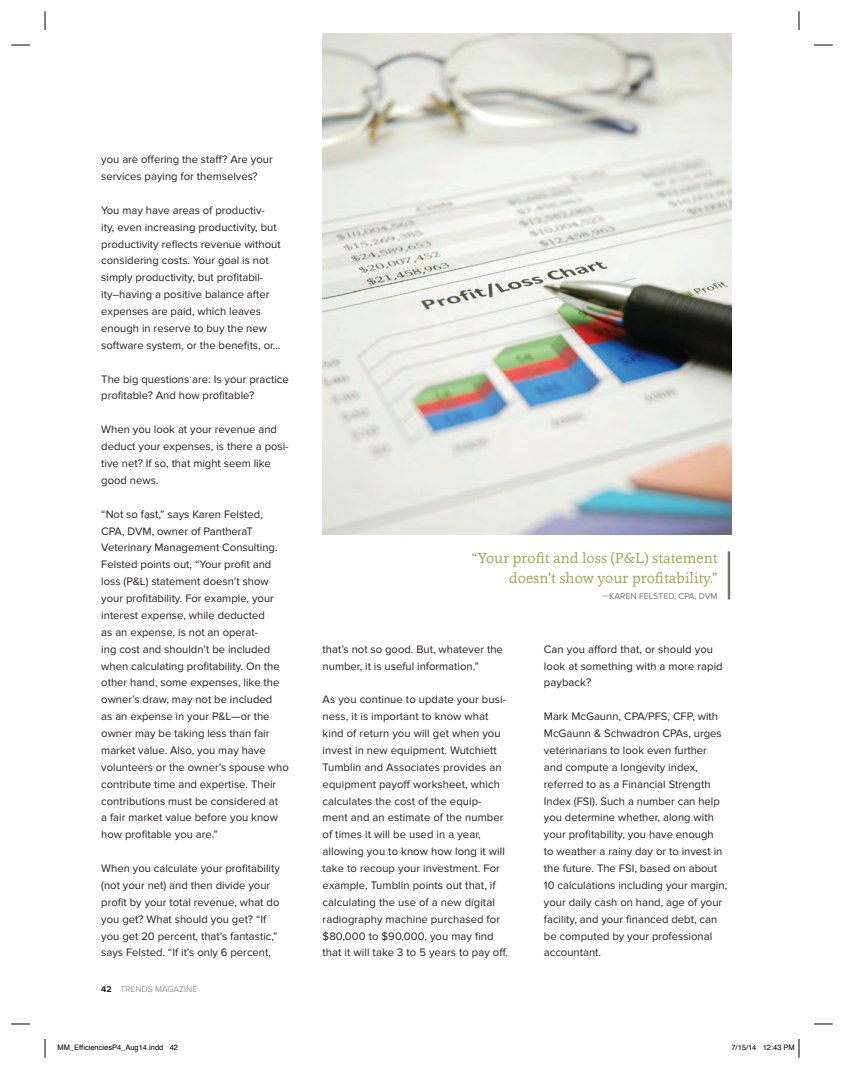
<style>
.page{position:relative;width:844px;height:1069px;background:#fff}
.page>*{position:absolute;margin:0;border:0;box-sizing:border-box;transform-origin:0 0}
.t1{font:15px/20px "Cassia";color:#9ea75c;text-align:right}
.t2{font:11.25px/16.9px "Proxima Nova";color:#231f20}
.t3{font:8.75px "Proxima Nova";color:#70756f}
.t4{font:300 8.75px "Proxima Nova";color:#70756f}
.t5{font:7.5px "Helvetica";color:#000}
.s1{font-weight:700;color:#231f20}
</style>
<div class="page">
<hr style="left:728px;top:551px;width:2px;height:48px;background:#70756f">
<img style="left:322px;top:34px;width:409px;height:500px">
<svg style="left:11px;top:44px;width:19px;height:2px"></svg>
<svg style="left:814px;top:44px;width:18px;height:2px"></svg>
<svg style="left:11px;top:1023px;width:19px;height:2px"></svg>
<svg style="left:814px;top:1023px;width:18px;height:2px"></svg>
<svg style="left:44px;top:11px;width:2px;height:19px"></svg>
<svg style="left:44px;top:1039px;width:2px;height:19px"></svg>
<svg style="left:798px;top:11px;width:2px;height:19px"></svg>
<svg style="left:798px;top:1039px;width:2px;height:19px"></svg>
<p class="t2" style="left:101px;top:151px;width:173px">you are offering the staff? Are your services paying for themselves?</p>
<p class="t2" style="left:101px;top:202px;width:181px">You may have areas of productiv&shy;ity, even increasing productivity, but productivity reflects revenue without considering costs. Your goal is not simply productivity, but profitabil&shy;ity–having a positive balance after expenses are paid, which leaves enough in reserve to buy the new software system, or the benefits, or…</p>
<p class="t2" style="left:101px;top:370px;width:189px">The big questions are: Is your practice profitable? And how profitable?</p>
<p class="t2" style="left:101px;top:421px;width:189px">When you look at your revenue and deduct your expenses, is there a posi&shy;tive net? If so, that might seem like good news.</p>
<p class="t2" style="left:101px;top:505px;width:189px">“Not so fast,” says Karen Felsted, CPA, DVM, owner of PantheraT Veterinary Management Consulting.<br>Felsted points out, “Your profit and loss (P&amp;L) statement doesn’t show your profitability. For example, your interest expense, while deducted<br>as an expense, is not an operat-<br>ing cost and shouldn’t be included when calculating profitability. On the other hand, some expenses, like the owner’s draw, may not be included<br>as an expense in your P&amp;L—or the owner may be taking less than fair market value. Also, you may have volunteers or the owner’s spouse who contribute time and expertise. Their contributions must be considered at<br>a fair market value before you know how profitable you are.”</p>
<p class="t2" style="left:101px;top:860px;width:180px">When you calculate your profitability (not your net) and then divide your profit by your total revenue, what do you get? What should you get? “If you get 20 percent, that’s fantastic,” says Felsted. “If it’s only 6 percent,</p>
<p class="t4" style="left:101px;top:983px;width:97px"><span class="s1">42</span> TRENDS MAGAZINE</p>
<h1 class="t1" style="left:472px;top:547px;width:247px">“Your profit and loss (P&amp;L) statement doesn’t show your profitability.”</h1>
<p class="t3" style="left:602px;top:591px;width:117px">—KAREN FELSTED, CPA, DVM</p>
<p class="t2" style="left:323px;top:640px;width:182px">that’s not so good. But, whatever the number, it is useful information.”</p>
<p class="t2" style="left:323px;top:691px;width:187px">As you continue to update your busi&shy;ness, it is important to know what kind of return you will get when you invest in new equipment. Wutchiett Tumblin and Associates provides an equipment payoff worksheet, which calculates the cost of the equip&shy;ment and an estimate of the number of times it will be used in a year, allowing you to know how long it will take to recoup your investment. For example, Tumblin points out that, if calculating the use of a new digital radiography machine purchased for $80,000 to $90,000, you may find that it will take 3 to 5 years to pay off.</p>
<p class="t2" style="left:544px;top:640px;width:180px">Can you afford that, or should you look at something with a more rapid payback?</p>
<p class="t2" style="left:544px;top:708px;width:185px">Mark McGaunn, CPA/PFS, CFP, with McGaunn &amp; Schwadron CPAs, urges veterinarians to look even further and compute a longevity index, referred to as a Financial Strength Index (FSI). Such a number can help you determine whether, along with your profitability, you have enough<br>to weather a rainy day or to invest in the future. The FSI, based on about 10 calculations including your margin, your daily cash on hand, age of your facility, and your financed debt, can be computed by your professional accountant.</p>
<p class="t5" style="left:58px;top:1042px;width:122px">MM_EfficienciesP4_Aug14.indd 42</p>
<p class="t5" style="left:731px;top:1042px;width:65px">7/15/14 12:43 PM</p>
</div>
